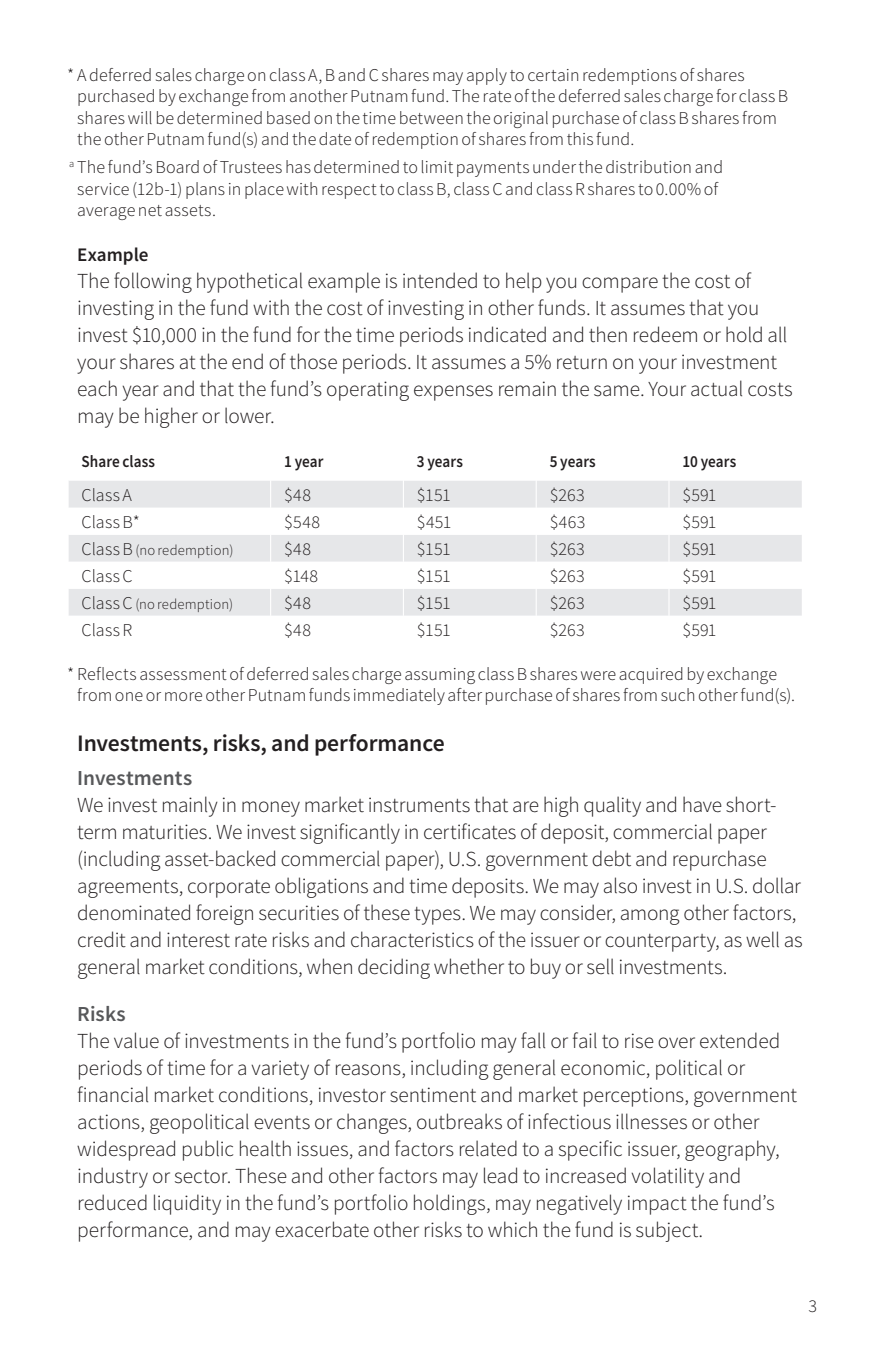
<style>
.page{position:relative;width:871px;height:1357px;background:#fff}
.page>*{position:absolute;margin:0;border:0;box-sizing:border-box;transform-origin:0 0}
.SubHead_1{font:600 23.62px "Source Sans Pro";letter-spacing:-.005em;color:#231f20}
.Text{font:300 21.38px/27px "Source Sans Pro";letter-spacing:-.01em;color:#231f20}
.SubHead_2{font:600 21.38px "Source Sans Pro";letter-spacing:.005em;color:#57585a}
.SubHead_3{font:600 19.12px "Source Sans Pro";color:#231f20}
.Foot_symbol2{font:300 18px/21.4px "Source Sans Pro";letter-spacing:.005em;color:#231f20}
.Table_Left{font:300 18px "Source Sans Pro";letter-spacing:.005em;color:#231f20}
.Table_ColHd_Left{font:600 16.88px "Source Sans Pro";letter-spacing:.005em;color:#231f20;scale:.9 1}
.Table_Left-2{font:300 14.62px "Source Sans Pro";letter-spacing:.015em;color:#231f20}
.s1{font-size:18px}
</style>
<div class="page">
<div style="left:69px;top:481px;width:733px;height:27px;background:#e6e7e9"></div>
<svg style="left:69px;top:535px;width:733px;height:81px;fill:#e6e7e9"></svg>
<svg style="left:270px;top:481px;width:1px;height:135px"></svg>
<svg style="left:403px;top:481px;width:1px;height:135px"></svg>
<svg style="left:536px;top:481px;width:1px;height:135px"></svg>
<svg style="left:668px;top:481px;width:1px;height:135px"></svg>
<p class="Foot_symbol2" style="left:77px;top:64px;width:712px;text-indent:-10px">* A deferred sales charge on class A, B and C shares may apply to certain redemptions of shares purchased by exchange from another Putnam fund. The rate of the deferred sales charge for class B shares will be determined based on the time between the original purchase of class B shares from the other Putnam fund(s) and the date of redemption of shares from this fund.</p>
<p class="Foot_symbol2" style="left:77px;top:157px;width:647px;text-indent:-8px"><sup>a</sup> The fund’s Board of Trustees has determined to limit payments under the distribution and service (12b-1) plans in place with respect to class B, class C and class R shares to 0.00% of average net assets.</p>
<p class="SubHead_3" style="left:77px;top:242px;width:73px">Example</p>
<p class="Text" style="left:77px;top:267px;width:717px">The following hypothetical example is intended to help you compare the cost of investing in the fund with the cost of investing in other funds. It assumes that you invest $10,000 in the fund for the time periods indicated and then redeem or hold all your shares at the end of those periods. It assumes a 5% return on your investment each year and that the fund’s operating expenses remain the same. Your actual costs may be higher or lower.</p>
<p class="Table_ColHd_Left" style="left:82px;top:450px;width:83px">Share class</p>
<p class="Table_ColHd_Left" style="left:284px;top:450px;width:45px">1 year</p>
<p class="Table_ColHd_Left" style="left:417px;top:450px;width:53px">3 years</p>
<p class="Table_ColHd_Left" style="left:550px;top:450px;width:53px">5 years</p>
<p class="Table_ColHd_Left" style="left:682px;top:450px;width:61px">10 years</p>
<p class="Table_Left" style="left:82px;top:484px;width:52px">Class A</p>
<p class="Table_Left" style="left:284px;top:484px;width:28px">$48</p>
<p class="Table_Left" style="left:417px;top:484px;width:35px">$151</p>
<p class="Table_Left" style="left:550px;top:484px;width:36px">$263</p>
<p class="Table_Left" style="left:682px;top:484px;width:36px">$591</p>
<p class="Table_Left" style="left:82px;top:511px;width:60px">Class B*</p>
<p class="Table_Left" style="left:284px;top:511px;width:38px">$548</p>
<p class="Table_Left" style="left:417px;top:511px;width:36px">$451</p>
<p class="Table_Left" style="left:550px;top:511px;width:37px">$463</p>
<p class="Table_Left" style="left:682px;top:511px;width:36px">$591</p>
<p class="Table_Left-2" style="left:82px;top:541px;width:153px"><span class="s1">Class B</span> (no redemption)</p>
<p class="Table_Left" style="left:284px;top:538px;width:28px">$48</p>
<p class="Table_Left" style="left:417px;top:538px;width:35px">$151</p>
<p class="Table_Left" style="left:550px;top:538px;width:36px">$263</p>
<p class="Table_Left" style="left:682px;top:538px;width:36px">$591</p>
<p class="Table_Left" style="left:82px;top:565px;width:53px">Class C</p>
<p class="Table_Left" style="left:284px;top:565px;width:36px">$148</p>
<p class="Table_Left" style="left:417px;top:565px;width:35px">$151</p>
<p class="Table_Left" style="left:550px;top:565px;width:36px">$263</p>
<p class="Table_Left" style="left:682px;top:565px;width:36px">$591</p>
<p class="Table_Left-2" style="left:82px;top:595px;width:153px"><span class="s1">Class C</span> (no redemption)</p>
<p class="Table_Left" style="left:284px;top:592px;width:28px">$48</p>
<p class="Table_Left" style="left:417px;top:592px;width:35px">$151</p>
<p class="Table_Left" style="left:550px;top:592px;width:36px">$263</p>
<p class="Table_Left" style="left:682px;top:592px;width:36px">$591</p>
<p class="Table_Left" style="left:82px;top:619px;width:52px">Class R</p>
<p class="Table_Left" style="left:284px;top:619px;width:28px">$48</p>
<p class="Table_Left" style="left:417px;top:619px;width:35px">$151</p>
<p class="Table_Left" style="left:550px;top:619px;width:36px">$263</p>
<p class="Table_Left" style="left:682px;top:619px;width:36px">$591</p>
<p class="Foot_symbol2" style="left:77px;top:663px;width:719px;text-indent:-10px">* Reflects assessment of deferred sales charge assuming class B shares were acquired by exchange from one or more other Putnam funds immediately after purchase of shares from such other fund(s).</p>
<p class="SubHead_1" style="left:77px;top:727px;width:369px">Investments, risks, and performance</p>
<p class="SubHead_2" style="left:77px;top:763px;width:117px">Investments</p>
<p class="Text" style="left:77px;top:791px;width:727px">We invest mainly in money market instruments that are high quality and have short&shy;term maturities. We invest significantly in certificates of deposit, commercial paper (including asset-backed commercial paper), U.S. government debt and repurchase agreements, corporate obligations and time deposits. We may also invest in U.S. dollar denominated foreign securities of these types. We may consider, among other factors, credit and interest rate risks and characteristics of the issuer or counterparty, as well as general market conditions, when deciding whether to buy or sell investments.</p>
<p class="SubHead_2" style="left:77px;top:1000px;width:50px">Risks</p>
<p class="Text" style="left:77px;top:1027px;width:721px">The value of investments in the fund’s portfolio may fall or fail to rise over extended periods of time for a variety of reasons, including general economic, political or financial market conditions, investor sentiment and market perceptions, government actions, geopolitical events or changes, outbreaks of infectious illnesses or other widespread public health issues, and factors related to a specific issuer, geography, industry or sector. These and other factors may lead to increased volatility and reduced liquidity in the fund’s portfolio holdings, may negatively impact the fund’s performance, and may exacerbate other risks to which the fund is subject.</p>
<p class="Foot_symbol2" style="left:808px;top:1295px;width:10px">3</p>
</div>
